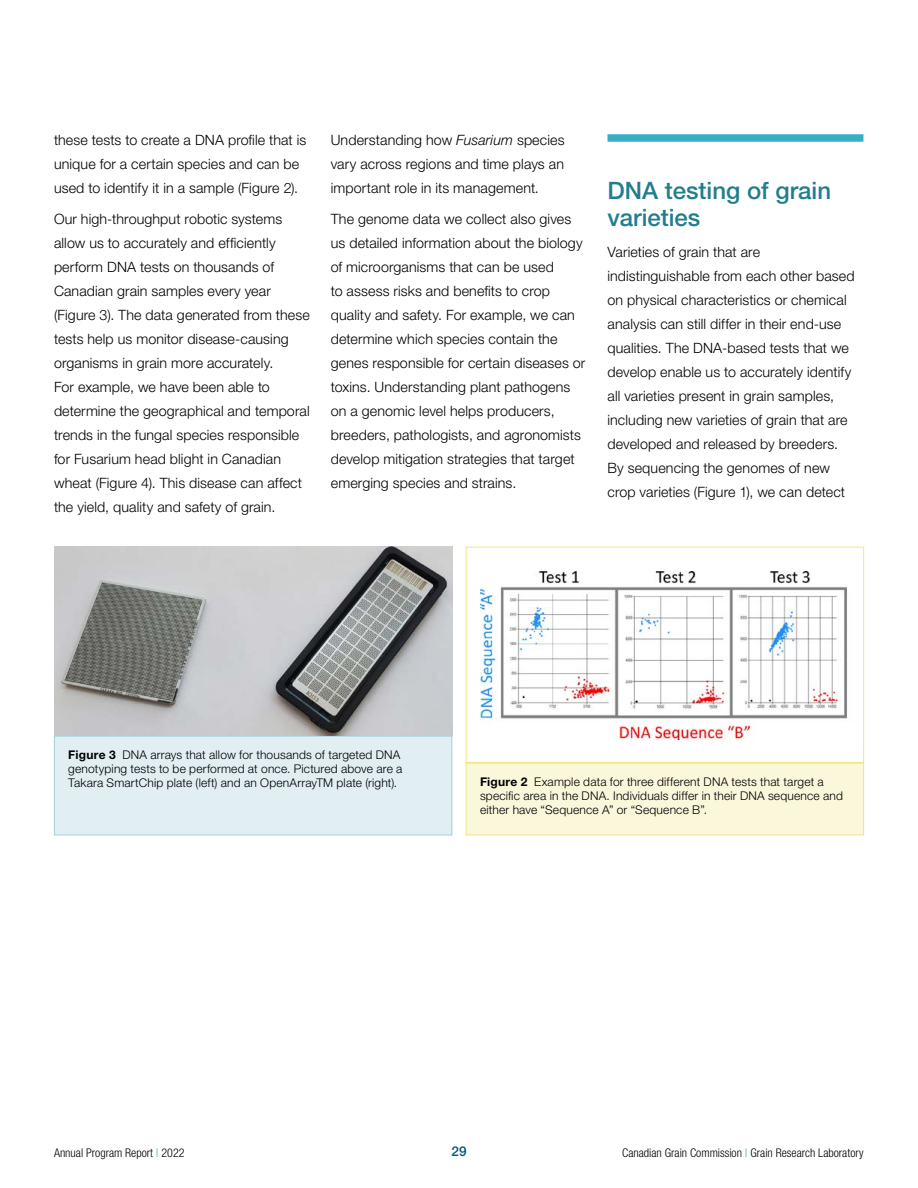
<style>
.page{position:relative;width:918px;height:1188px;background:#fff}
.page>*{position:absolute;margin:0;border:0;box-sizing:border-box;transform-origin:0 0}
.t1{font:500 24px/27px "Helvetica Neue LT Pro";color:#227e8e}
.t2{font:300 14.25px/24px "Helvetica Neue LT Pro";letter-spacing:.01em;color:#000}
.t3{font:500 13.5px "Helvetica Neue LT Pro";color:#005a7a}
.t4{font:300 12px/14.4px "Helvetica Neue LT Pro";letter-spacing:.015em;color:#000}
.t5{font:300 condensed 12px "Helvetica Neue LT Pro";color:#000}
.s1{font-style:italic}
.s2{font-weight:700}
.s3{color:#2f9aad}
</style>
<div class="page">
<div style="left:466px;top:763px;width:398px;height:72px;background:#fbf7db"></div>
<div style="left:466px;top:763px;width:398px;height:72px;border:1px solid #f3e77b"></div>
<img style="left:481px;top:572px;width:366px;height:167px">
<div style="left:54px;top:736px;width:398px;height:99px;background:#e1eef2"></div>
<div style="left:54px;top:736px;width:398px;height:99px;border:1px solid #a2d1dd"></div>
<img style="left:54px;top:547px;width:398px;height:189px">
<div style="left:466px;top:547px;width:398px;height:216px;border:1px solid #f3e77b"></div>
<div style="left:608px;top:134px;width:255px;height:8px;background:#36afc5"></div>
<p class="t2" style="left:54px;top:128px;width:254px">these tests to create a DNA profile that is unique for a certain species and can be used to identify it in a sample (Figure 2).</p>
<p class="t2" style="left:54px;top:207px;width:257px">Our high-throughput robotic systems allow us to accurately and efficiently perform DNA tests on thousands of Canadian grain samples every year (Figure 3). The data generated from these tests help us monitor disease-causing organisms in grain more accurately.<br>For example, we have been able to determine the geographical and temporal trends in the fungal species responsible for Fusarium head blight in Canadian wheat (Figure 4). This disease can affect the yield, quality and safety of grain.</p>
<p class="t2" style="left:331px;top:128px;width:235px;text-align:justify">Understanding how <span class="s1">Fusarium</span> species vary across regions and time plays an important role in its management.</p>
<p class="t2" style="left:331px;top:207px;width:256px">The genome data we collect also gives us detailed information about the biology of microorganisms that can be used<br>to assess risks and benefits to crop quality and safety. For example, we can determine which species contain the genes responsible for certain diseases or toxins. Understanding plant pathogens on a genomic level helps producers, breeders, pathologists, and agronomists develop mitigation strategies that target emerging species and strains.</p>
<h1 class="t1" style="left:608px;top:177px;width:225px">DNA testing of grain varieties</h1>
<p class="t2" style="left:608px;top:240px;width:249px">Varieties of grain that are indistinguishable from each other based on physical characteristics or chemical analysis can still differ in their end-use qualities. The DNA-based tests that we develop enable us to accurately identify all varieties present in grain samples, including new varieties of grain that are developed and released by breeders.<br>By sequencing the genomes of new crop varieties (Figure 1), we can detect</p>
<p class="t4" style="left:68px;top:747px;width:336px"><span class="s2">Figure 3</span> DNA arrays that allow for thousands of targeted DNA genotyping tests to be performed at once. Pictured above are a<br>Takara SmartChip plate (left) and an OpenArrayTM plate (right).</p>
<p class="t4" style="left:480px;top:774px;width:365px"><span class="s2">Figure 2</span> Example data for three different DNA tests that target a specific area in the DNA. Individuals differ in their DNA sequence and either have “Sequence A” or “Sequence B”.</p>
<p class="t5" style="left:54px;top:1146px;width:132px">Annual Program Report <span class="s3">|</span> 2022</p>
<p class="t3" style="left:451px;top:1143px;width:17px">29</p>
<p class="t5" style="left:622px;top:1146px;width:243px">Canadian Grain Commission <span class="s3">|</span> Grain Research Laboratory</p>
</div>
